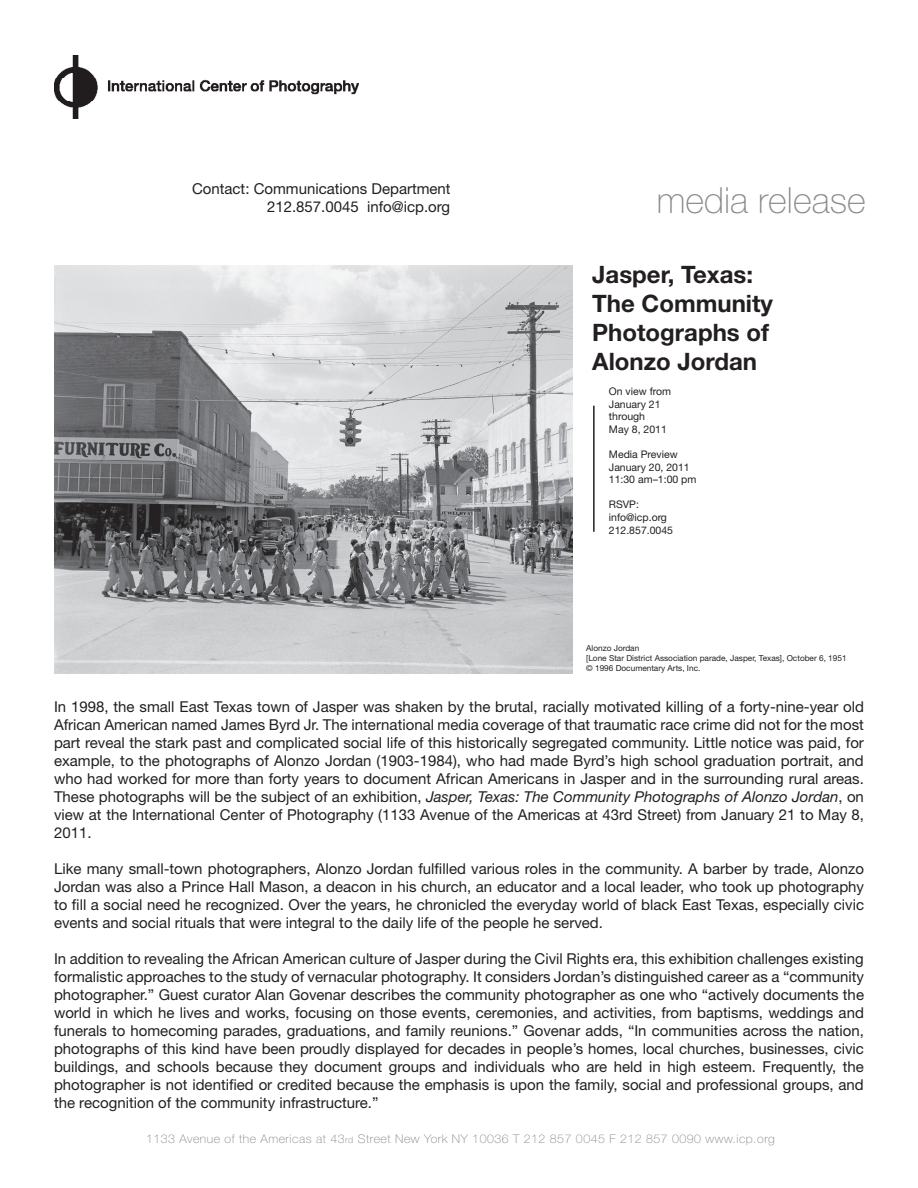
<style>
.page{position:relative;width:918px;height:1188px;background:#fff}
.page>*{position:absolute;margin:0;border:0;box-sizing:border-box;transform-origin:0 0}
.t1{font:100 36px "Helvetica Neue";color:#87898c}
.t2{font:700 24px/28.8px "Helvetica Neue";color:#231f20}
.t3{font:15px/18px "Helvetica Neue";color:#231f20;text-align:justify}
.t4{font:100 12px "Helvetica Neue";letter-spacing:.04em;color:#818386}
.t5{font:10.5px/12.6px "Helvetica Neue";color:#231f20}
.t6{font:8.25px/9.9px "Helvetica Neue";color:#231f20}
.s1{font-style:italic}
.s2{font-size:9px}
</style>
<div class="page">
<hr style="left:593px;top:406px;width:2px;height:126px;background:#231f20">
<img style="left:55px;top:55px;width:303px;height:64px">
<img style="left:54px;top:266px;width:519px;height:408px">
<p class="t3" style="left:192px;top:180px;width:260px;text-align:right">Contact: Communications Department<br>212.857.0045 info@icp.org</p>
<h1 class="t1" style="left:657px;top:180px;width:210px">media release</h1>
<h2 class="t2" style="left:592px;top:260px;width:182px">Jasper, Texas:<br>The Community<br>Photographs of<br>Alonzo Jordan</h2>
<p class="t5" style="left:609px;top:385px;width:64px">On view from<br>January 21 through<br>May 8, 2011</p>
<p class="t5" style="left:609px;top:448px;width:89px">Media Preview<br>January 20, 2011<br>11:30 am–1:00 pm</p>
<p class="t5" style="left:609px;top:498px;width:66px">RSVP: info@icp.org<br>212.857.0045</p>
<p class="t6" style="left:586px;top:643px;width:262px">Alonzo Jordan<br>[Lone Star District Association parade, Jasper, Texas], October 6, 1951 © 1996 Documentary Arts, Inc.</p>
<p class="t3" style="left:54px;top:697px;width:812px">In 1998, the small East Texas town of Jasper was shaken by the brutal, racially motivated killing of a forty-nine-year old African American named James Byrd Jr. The international media coverage of that traumatic race crime did not for the most part reveal the stark past and complicated social life of this historically segregated community. Little notice was paid, for example, to the photographs of Alonzo Jordan (1903-1984), who had made Byrd’s high school graduation portrait, and who had worked for more than forty years to document African Americans in Jasper and in the surrounding rural areas.<br>These photographs will be the subject of an exhibition, <span class="s1">Jasper, Texas: The Community Photographs of Alonzo Jordan</span>, on view at the International Center of Photography (1133 Avenue of the Americas at 43rd Street) from January 21 to May 8, 2011.</p>
<p class="t3" style="left:54px;top:859px;width:812px">Like many small-town photographers, Alonzo Jordan fulfilled various roles in the community. A barber by trade, Alonzo Jordan was also a Prince Hall Mason, a deacon in his church, an educator and a local leader, who took up photography to fill a social need he recognized. Over the years, he chronicled the everyday world of black East Texas, especially civic events and social rituals that were integral to the daily life of the people he served.</p>
<p class="t3" style="left:54px;top:949px;width:812px">In addition to revealing the African American culture of Jasper during the Civil Rights era, this exhibition challenges existing formalistic approaches to the study of vernacular photography. It considers Jordan’s distinguished career as a “community photographer.” Guest curator Alan Govenar describes the community photographer as one who “actively documents the world in which he lives and works, focusing on those events, ceremonies, and activities, from baptisms, weddings and funerals to homecoming parades, graduations, and family reunions.” Govenar adds, “In communities across the nation, photographs of this kind have been proudly displayed for decades in people’s homes, local churches, businesses, civic buildings, and schools because they document groups and individuals who are held in high esteem. Frequently, the photographer is not identified or credited because the emphasis is upon the family, social and professional groups, and the recognition of the community infrastructure.”</p>
<p class="t4" style="left:146px;top:1132px;width:630px">1133 Avenue of the Americas at 43<span class="s2">rd</span> Street New York NY 10036 T 212 857 0045 F 212 857 0090 www.icp.org</p>
</div>
